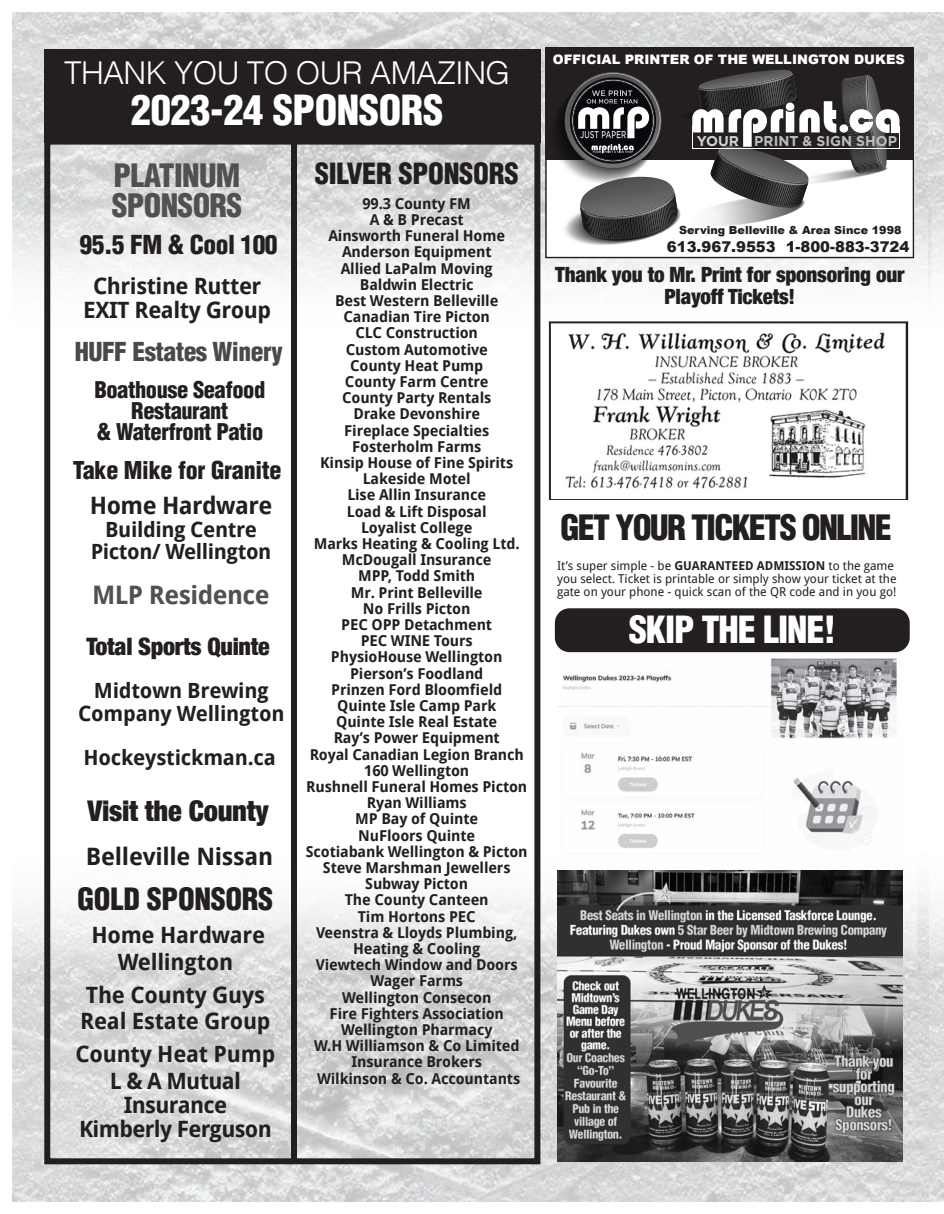
<style>
.page{position:relative;width:944px;height:1214px;background:#fff}
.page>*{position:absolute;margin:0;border:0;box-sizing:border-box;transform-origin:0 0}
.t1{font:900 condensed 40.5px "Helvetica";letter-spacing:-.01em;color:#fff}
.t2{font:900 condensed 36.6px "Helvetica";letter-spacing:-.03em;color:#fff}
.t3{font:900 condensed 34.05px "Helvetica";letter-spacing:-.05em;color:#231f20}
.t4{font:300 31.5px "Helvetica";letter-spacing:-.02em;color:#fff}
.t5{font:900 condensed 31.5px "Helvetica";letter-spacing:-.02em;color:#515153}
.t6{font:900 condensed 30px "Helvetica";letter-spacing:-.01em;color:#231f20}
.t7{font:900 condensed 28.5px "Helvetica";letter-spacing:-.01em;color:#231f20}
.t8{font:900 condensed 28.5px "Helvetica Neue";letter-spacing:-.01em;color:#231f20}
.t9{font:900 condensed 25.5px "Helvetica";letter-spacing:-.02em;color:#4b4845}
.t10{font:900 condensed 25.5px "Helvetica";letter-spacing:-.02em;color:#231f20}
.t11{font:700 25.5px "Droid Sans";letter-spacing:-.02em;color:#515153}
.t12{font:700 24px "Droid Sans";letter-spacing:-.01em;color:#231f20}
.t13{font:900 condensed 24px "Helvetica";letter-spacing:-.01em;color:#231f20}
.t14{font:900 condensed 24px "Helvetica Neue";letter-spacing:-.01em;color:#231f20}
.t15{font:700 22.5px "Droid Sans";letter-spacing:-.015em;color:#231f20}
.t16{font:900 condensed 22.5px/21px "Helvetica";letter-spacing:-.02em;color:#231f20;text-align:center}
.t17{font:700 21px "Droid Sans";letter-spacing:-.01em;color:#231f20}
.t18{font:900 condensed 21px/22.5px "Helvetica Neue";letter-spacing:-.01em;color:#231f20;text-align:center}
.t19{font:700 15px/16.2px "Droid Sans";letter-spacing:-.01em;color:#231f20;text-align:center}
.t20{font:900 14.85px "Arial";color:#231f20}
.t21{font:700 14.25px "Gotham";color:#bcbdc0}
.t22{font:900 13.05px "Arial";color:#fff}
.t23{font:12.15px/13.4px "Droid Sans";color:#231f20}
.t24{font:900 11.1px "Arial";color:#231f20}
.s1{color:#d1d2d4}
.s2{font-weight:700}
</style>
<div class="page">
<img style="left:929px;top:906px;width:15px;height:295px">
<img style="left:13px;top:13px;width:916px;height:324px">
<img style="left:13px;top:846px;width:916px;height:355px">
<img style="left:929px;top:13px;width:15px;height:276px">
<div style="left:546px;top:47px;width:368px;height:212px;background:#fff"></div>
<div style="left:545px;top:47px;width:369px;height:113px;background:#231f20"></div>
<svg style="left:557px;top:70px;width:343px;height:175px"></svg>
<div style="left:545px;top:47px;width:369px;height:211px;border:1px solid #231f20"></div>
<img style="left:557px;top:658px;width:345px;height:196px">
<div style="left:555px;top:608px;width:355px;height:44px;background:#231f20;border-radius:15px"></div>
<div style="left:44px;top:50px;width:497px;height:93px;background:#231f20"></div>
<div style="left:44px;top:139px;width:496px;height:1025px;border:6px solid #231f20"></div>
<div style="left:292px;top:139px;width:5px;height:1022px;background:#231f20"></div>
<img style="left:558px;top:870px;width:345px;height:291px">
<img style="left:546px;top:317px;width:368px;height:182px">
<p class="t4" style="left:64px;top:46px;width:447px">THANK YOU TO OUR AMAZING</p>
<p class="t1" style="left:131px;top:84px;width:314px">2023-24 SPONSORS</p>
<p class="t7" style="left:315px;top:155px;width:205px">SILVER SPONSORS</p>
<p class="t19" style="left:362px;top:195px;width:110px">99.3 County FM</p>
<p class="t19" style="left:370px;top:211px;width:95px">A &amp; B Precast</p>
<p class="t19" style="left:328px;top:227px;width:178px">Ainsworth Funeral Home</p>
<p class="t19" style="left:342px;top:243px;width:151px">Anderson Equipment</p>
<p class="t19" style="left:341px;top:260px;width:154px">Allied LaPalm Moving</p>
<p class="t19" style="left:360px;top:276px;width:115px">Baldwin Electric</p>
<p class="t19" style="left:335px;top:292px;width:165px">Best Western Belleville</p>
<p class="t19" style="left:343px;top:308px;width:148px">Canadian Tire Picton</p>
<p class="t19" style="left:355px;top:324px;width:124px">CLC Construction</p>
<p class="t19" style="left:346px;top:341px;width:144px">Custom Automotive</p>
<p class="t19" style="left:350px;top:357px;width:135px">County Heat Pump</p>
<p class="t19" style="left:345px;top:373px;width:145px">County Farm Centre</p>
<p class="t19" style="left:342px;top:389px;width:151px">County Party Rentals</p>
<p class="t19" style="left:353px;top:405px;width:128px">Drake Devonshire</p>
<p class="t19" style="left:344px;top:422px;width:147px">Fireplace Specialties</p>
<p class="t19" style="left:352px;top:438px;width:131px">Fosterholm Farms</p>
<p class="t19" style="left:320px;top:454px;width:194px">Kinsip House of Fine Spirits</p>
<p class="t19" style="left:363px;top:470px;width:109px">Lakeside Motel</p>
<p class="t19" style="left:347px;top:486px;width:140px">Lise Allin Insurance</p>
<p class="t19" style="left:347px;top:503px;width:141px">Load &amp; Lift Disposal</p>
<p class="t19" style="left:361px;top:519px;width:113px">Loyalist College</p>
<p class="t19" style="left:314px;top:535px;width:207px">Marks Heating &amp; Cooling Ltd.</p>
<p class="t19" style="left:342px;top:551px;width:151px">McDougall Insurance</p>
<p class="t19" style="left:358px;top:567px;width:118px">MPP, Todd Smith</p>
<p class="t19" style="left:351px;top:584px;width:133px">Mr. Print Belleville</p>
<p class="t19" style="left:363px;top:600px;width:109px">No Frills Picton</p>
<p class="t19" style="left:341px;top:616px;width:152px">PEC OPP Detachment</p>
<p class="t19" style="left:361px;top:632px;width:114px">PEC WINE Tours</p>
<p class="t19" style="left:331px;top:648px;width:173px">PhysioHouse Wellington</p>
<p class="t19" style="left:350px;top:665px;width:135px">Pierson’s Foodland</p>
<p class="t19" style="left:331px;top:681px;width:173px">Prinzen Ford Bloomfield</p>
<p class="t19" style="left:337px;top:697px;width:161px">Quinte Isle Camp Park</p>
<p class="t19" style="left:336px;top:713px;width:163px">Quinte Isle Real Estate</p>
<p class="t19" style="left:334px;top:729px;width:168px">Ray’s Power Equipment</p>
<p class="t19" style="left:310px;top:746px;width:216px">Royal Canadian Legion Branch<br>160 Wellington</p>
<p class="t19" style="left:306px;top:778px;width:223px">Rushnell Funeral Homes Picton</p>
<p class="t19" style="left:367px;top:794px;width:101px">Ryan Williams</p>
<p class="t19" style="left:355px;top:810px;width:124px">MP Bay of Quinte</p>
<p class="t19" style="left:358px;top:827px;width:119px">NuFloors Quinte</p>
<p class="t19" style="left:306px;top:843px;width:223px">Scotiabank Wellington &amp; Picton</p>
<p class="t19" style="left:323px;top:859px;width:189px">Steve Marshman Jewellers</p>
<p class="t19" style="left:365px;top:875px;width:104px">Subway Picton</p>
<p class="t19" style="left:345px;top:891px;width:145px">The County Canteen</p>
<p class="t19" style="left:358px;top:908px;width:119px">Tim Hortons PEC</p>
<p class="t19" style="left:316px;top:924px;width:203px">Veenstra &amp; Lloyds Plumbing,</p>
<p class="t19" style="left:353px;top:940px;width:129px">Heating &amp; Cooling</p>
<p class="t19" style="left:316px;top:956px;width:203px">Viewtech Window and Doors</p>
<p class="t19" style="left:370px;top:972px;width:94px">Wager Farms</p>
<p class="t19" style="left:342px;top:989px;width:151px">Wellington Consecon</p>
<p class="t19" style="left:330px;top:1005px;width:176px">Fire Fighters Association</p>
<p class="t19" style="left:341px;top:1021px;width:153px">Wellington Pharmacy</p>
<p class="t19" style="left:314px;top:1037px;width:207px">W.H Williamson &amp; Co Limited<br>Insurance Brokers</p>
<p class="t19" style="left:317px;top:1070px;width:205px">Wilkinson &amp; Co. Accountants</p>
<p class="t5" style="left:114px;top:155px;width:128px">PLATINUM</p>
<p class="t5" style="left:112px;top:185px;width:132px">SPONSORS</p>
<p class="t10" style="left:80px;top:229px;width:200px">95.5 FM &amp; Cool 100</p>
<p class="t15" style="left:93px;top:270px;width:170px">Christine Rutter</p>
<p class="t15" style="left:83px;top:294px;width:190px">EXIT Realty Group</p>
<p class="t9" style="left:75px;top:336px;width:210px">HUFF Estates Winery</p>
<p class="t16" style="left:94px;top:379px;width:172px">Boathouse Seafood<br>Restaurant</p>
<p class="t16" style="left:96px;top:421px;width:168px">&amp; Waterfront Patio</p>
<p class="t13" style="left:73px;top:455px;width:210px">Take Mike for Granite</p>
<p class="t12" style="left:90px;top:489px;width:184px">Home Hardware</p>
<p class="t17" style="left:105px;top:514px;width:153px">Building Centre</p>
<p class="t17" style="left:91px;top:537px;width:182px">Picton/ Wellington</p>
<p class="t11" style="left:92px;top:577px;width:179px">MLP Residence</p>
<p class="t14" style="left:86px;top:626px;width:185px">Total Sports Quinte</p>
<p class="t17" style="left:94px;top:676px;width:177px">Midtown Brewing</p>
<p class="t17" style="left:78px;top:698px;width:208px">Company Wellington</p>
<p class="t17" style="left:83px;top:743px;width:194px">Hockeystickman.ca</p>
<p class="t8" style="left:88px;top:787px;width:183px">Visit the County</p>
<p class="t12" style="left:86px;top:840px;width:189px">Belleville Nissan</p>
<p class="t6" style="left:78px;top:880px;width:197px">GOLD SPONSORS</p>
<p class="t15" style="left:91px;top:919px;width:175px">Home Hardware</p>
<p class="t15" style="left:118px;top:946px;width:117px">Wellington</p>
<p class="t15" style="left:86px;top:979px;width:180px">The County Guys</p>
<p class="t15" style="left:80px;top:1005px;width:192px">Real Estate Group</p>
<p class="t15" style="left:75px;top:1038px;width:201px">County Heat Pump</p>
<p class="t15" style="left:110px;top:1065px;width:132px">L &amp; A Mutual</p>
<p class="t15" style="left:124px;top:1089px;width:105px">Insurance</p>
<p class="t15" style="left:79px;top:1113px;width:194px">Kimberly Ferguson</p>
<p class="t22" style="left:553px;top:49px;width:354px">OFFICIAL PRINTER OF THE WELLINGTON DUKES</p>
<p class="t21" style="left:697px;top:131px;width:202px"><span class="s1">YOUR</span> PRINT &amp; SIGN SHOP</p>
<p class="t24" style="left:679px;top:222px;width:224px">Serving Belleville &amp; Area Since 1998</p>
<p class="t20" style="left:667px;top:236px;width:244px">613.967.9553 1-800-883-3724</p>
<p class="t18" style="left:555px;top:262px;width:351px">Thank you to Mr. Print for sponsoring our<br>Playoff Tickets!</p>
<p class="t3" style="left:561px;top:506px;width:333px">GET YOUR TICKETS ONLINE</p>
<p class="t23" style="left:557px;top:558px;width:341px">It’s super simple - be <span class="s2">GUARANTEED ADMISSION</span> to the game you select. Ticket is printable or simply show your ticket at the gate on your phone - quick scan of the QR code and in you go!</p>
<p class="t2" style="left:629px;top:606px;width:209px">SKIP THE LINE!</p>
</div>
